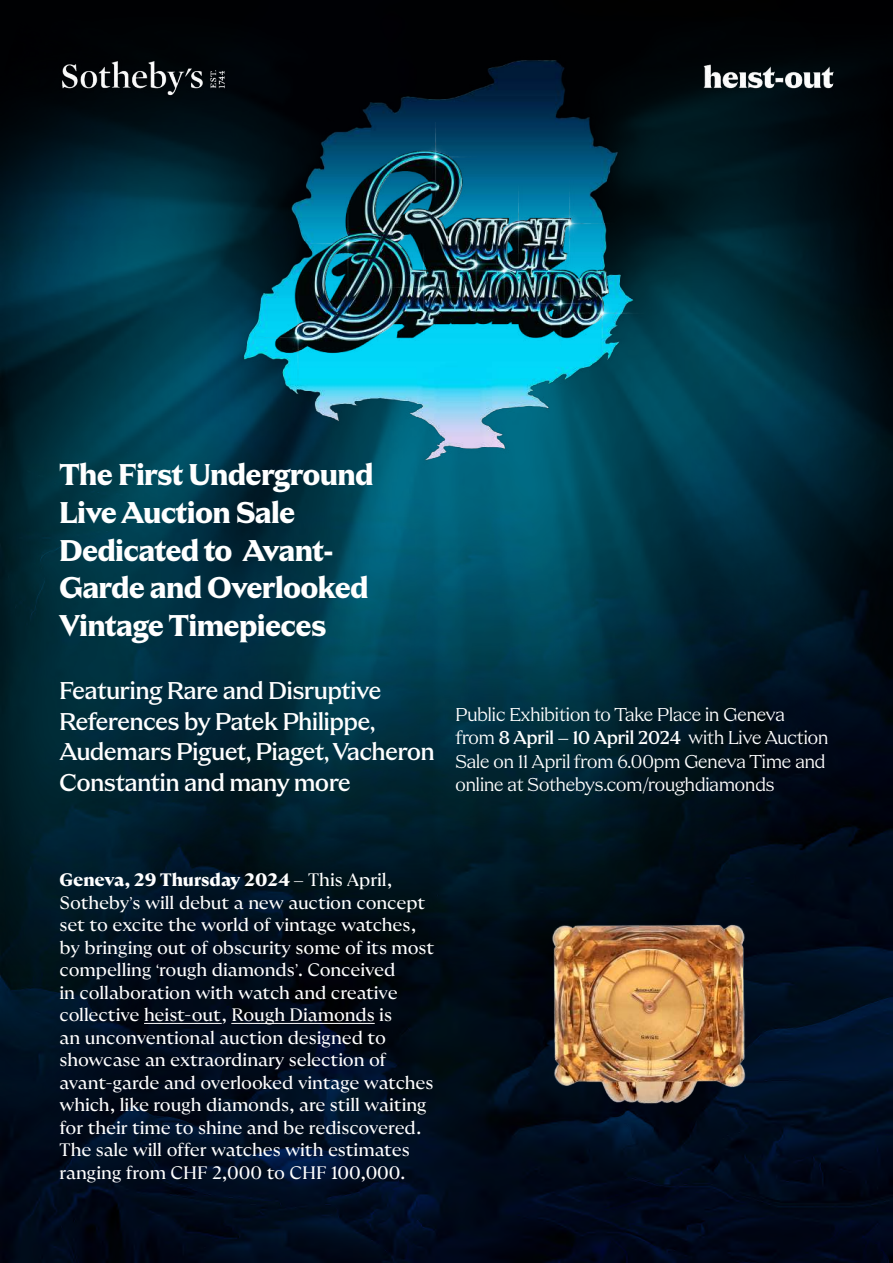
<style>
.page{position:relative;width:893px;height:1263px;background:#fff}
.page>*{position:absolute;margin:0;border:0;box-sizing:border-box;transform-origin:0 0}
.t1{font:700 31.5px/37.8px "Apris";color:#fff}
.t2{font:500 25.5px/30.6px "Apris";color:#fff}
.t3{font:19.5px/23.4px "Apris";color:#fff}
.t4{font:18px/22.5px "GT Ultra Fine";letter-spacing:-.005em;color:#fff}
.s1{font-weight:500}
.s2{font-weight:900}
.s3{font-family:"Apris"}
</style>
<div class="page">
<img style="left:0;top:1149px;width:893px;height:114px">
<img style="left:0;top:0;width:893px;height:1149px">
<img style="left:175px;top:0;width:543px;height:527px">
<hr style="left:144px;top:1023px;width:78px;height:1px;background:#fff">
<hr style="left:231px;top:1023px;width:144px;height:1px;background:#fff">
<img style="left:235px;top:122px;width:423px;height:259px">
<img style="left:680px;top:60px;width:154px;height:42px">
<img style="left:60px;top:60px;width:167px;height:38px">
<img style="left:489px;top:858px;width:311px;height:311px">
<h1 class="t1" style="left:60px;top:457px;width:315px">The First Underground<br>Live Auction Sale<br>Dedicated to Avant-<br>Garde and Overlooked<br>Vintage Timepieces</h1>
<h2 class="t2" style="left:60px;top:676px;width:377px">Featuring Rare and Disruptive<br>References by Patek Philippe,<br>Audemars Piguet, Piaget, Vacheron<br>Constantin and many more</h2>
<p class="t3" style="left:455px;top:703px;width:374px">Public Exhibition to Take Place in Geneva from <span class="s1">8 April – 10 April 2024</span> with Live Auction Sale on 11 April from 6.00pm Geneva Time and online at Sothebys.com/roughdiamonds</p>
<p class="t4" style="left:60px;top:870px;width:376px"><span class="s2">Geneva, 29 Thursday 2024</span> <span class="s3">–</span> This April, Sotheby<span class="s3">’</span>s will debut a new auction concept set to excite the world of vintage watches, by bringing out of obscurity some of its most compelling <span class="s3">‘</span>rough diamonds<span class="s3">’</span>. Conceived<br>in collaboration with watch and creative collective heist-out, Rough Diamonds is<br>an unconventional auction designed to showcase an extraordinary selection of avant-garde and overlooked vintage watches which, like rough diamonds, are still waiting for their time to shine and be rediscovered.<br>The sale will offer watches with estimates ranging from CHF 2,000 to CHF 100,000.</p>
</div>
